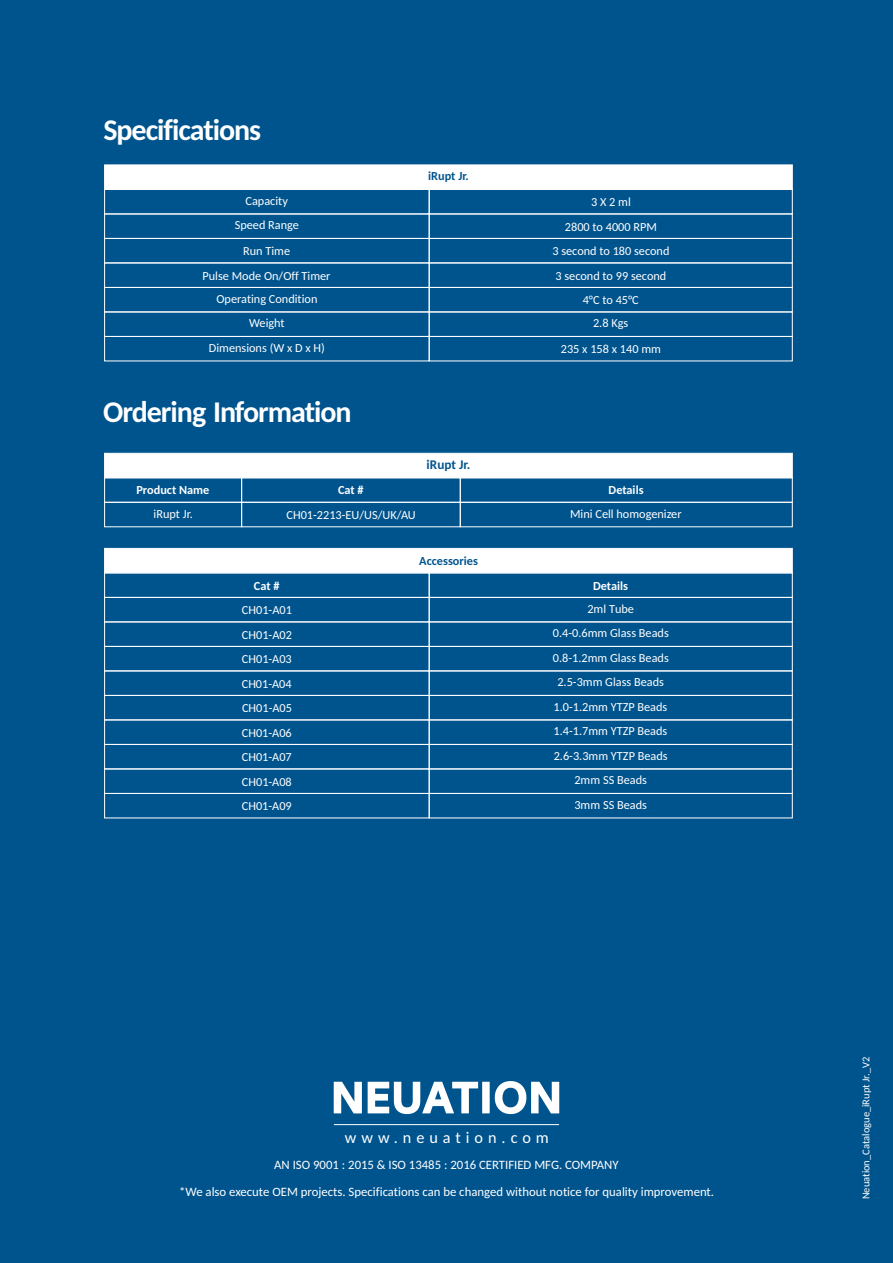
<style>
.page{position:relative;width:893px;height:1263px;background:#00548e}
.page>*{position:absolute;margin:0;border:0;box-sizing:border-box;transform-origin:0 0}
.t1{font:700 30px "Carlito";letter-spacing:-.035em;color:#fff}
.t2{font:16.2px "Carlito";letter-spacing:.305em;color:#fff}
.t3{font:700 13.2px "Carlito";color:#00548e}
.t4{font:12.75px/26.4px "Carlito";color:#fff;text-align:center}
.t5{font:12.3px/24.5px "Carlito";color:#fff;text-align:center}
.t6{font:700 12.3px "Carlito";color:#fff}
.t7{font:700 12.3px "Carlito";color:#00548e}
.t8{font:10.5px "Carlito";color:#fff}
</style>
<div class="page">
<svg style="left:104px;top:452px;width:689px;height:25px"></svg>
<div style="left:104px;top:477px;width:138px;height:26px;border:1px solid #fff"></div>
<div style="left:104px;top:502px;width:138px;height:25px;border:1px solid #fff"></div>
<div style="left:241px;top:477px;width:220px;height:26px;border:1px solid #fff"></div>
<div style="left:241px;top:502px;width:220px;height:25px;border:1px solid #fff"></div>
<div style="left:460px;top:477px;width:333px;height:26px;border:1px solid #fff"></div>
<div style="left:460px;top:502px;width:333px;height:25px;border:1px solid #fff"></div>
<svg style="left:104px;top:547px;width:689px;height:25px"></svg>
<div style="left:104px;top:572px;width:326px;height:26px;border:1px solid #fff"></div>
<div style="left:104px;top:597px;width:326px;height:25px;border:1px solid #fff"></div>
<div style="left:104px;top:621px;width:326px;height:26px;border:1px solid #fff"></div>
<div style="left:429px;top:572px;width:364px;height:26px;border:1px solid #fff"></div>
<div style="left:429px;top:597px;width:364px;height:25px;border:1px solid #fff"></div>
<div style="left:429px;top:621px;width:364px;height:26px;border:1px solid #fff"></div>
<div style="left:104px;top:646px;width:326px;height:25px;border:1px solid #fff"></div>
<div style="left:104px;top:670px;width:326px;height:26px;border:1px solid #fff"></div>
<div style="left:429px;top:646px;width:364px;height:25px;border:1px solid #fff"></div>
<div style="left:429px;top:670px;width:364px;height:26px;border:1px solid #fff"></div>
<div style="left:104px;top:695px;width:326px;height:25px;border:1px solid #fff"></div>
<div style="left:429px;top:695px;width:364px;height:25px;border:1px solid #fff"></div>
<div style="left:104px;top:719px;width:326px;height:26px;border:1px solid #fff"></div>
<div style="left:429px;top:719px;width:364px;height:26px;border:1px solid #fff"></div>
<div style="left:104px;top:744px;width:326px;height:25px;border:1px solid #fff"></div>
<div style="left:429px;top:744px;width:364px;height:25px;border:1px solid #fff"></div>
<div style="left:104px;top:768px;width:326px;height:26px;border:1px solid #fff"></div>
<div style="left:429px;top:768px;width:364px;height:26px;border:1px solid #fff"></div>
<div style="left:104px;top:793px;width:326px;height:25px;border:1px solid #fff"></div>
<div style="left:429px;top:793px;width:364px;height:25px;border:1px solid #fff"></div>
<div style="left:104px;top:164px;width:689px;height:25px;background:#fff"></div>
<div style="left:104px;top:189px;width:326px;height:25px;border:1px solid #fff"></div>
<div style="left:104px;top:213px;width:326px;height:26px;border:1px solid #fff"></div>
<div style="left:104px;top:238px;width:326px;height:25px;border:1px solid #fff"></div>
<div style="left:429px;top:189px;width:364px;height:25px;border:1px solid #fff"></div>
<div style="left:429px;top:213px;width:364px;height:26px;border:1px solid #fff"></div>
<div style="left:429px;top:238px;width:364px;height:25px;border:1px solid #fff"></div>
<div style="left:104px;top:262px;width:326px;height:26px;border:1px solid #fff"></div>
<div style="left:104px;top:287px;width:326px;height:25px;border:1px solid #fff"></div>
<div style="left:429px;top:262px;width:364px;height:26px;border:1px solid #fff"></div>
<div style="left:429px;top:287px;width:364px;height:25px;border:1px solid #fff"></div>
<div style="left:104px;top:311px;width:326px;height:26px;border:1px solid #fff"></div>
<div style="left:429px;top:311px;width:364px;height:26px;border:1px solid #fff"></div>
<div style="left:104px;top:336px;width:326px;height:25px;border:1px solid #fff"></div>
<div style="left:429px;top:336px;width:364px;height:25px;border:1px solid #fff"></div>
<hr style="left:334px;top:1124px;width:225px;height:1px;background:#fff">
<svg style="left:334px;top:1081px;width:225px;height:33px"></svg>
<h1 class="t1" style="left:103px;top:117px;width:159px">Specifications</h1>
<p class="t5" style="left:235px;top:190px;width:66px">Capacity<br>Speed Range</p>
<p class="t5" style="left:202px;top:240px;width:130px">Run Time<br>Pulse Mode On/Off Timer</p>
<p class="t5" style="left:209px;top:288px;width:118px">Operating Condition<br>Weight<br>Dimensions (W x D x H)</p>
<h1 class="t1" style="left:103px;top:400px;width:250px">Ordering Information</h1>
<p class="t7" style="left:428px;top:171px;width:42px">iRupt Jr.</p>
<p class="t3" style="left:427px;top:459px;width:45px">iRupt Jr.</p>
<p class="t5" style="left:591px;top:191px;width:41px">3 X 2 ml</p>
<p class="t5" style="left:565px;top:215px;width:94px">2800 to 4000 RPM</p>
<p class="t5" style="left:552px;top:240px;width:119px;text-align:left">3 second to 180 second<br>3 second to 99 second</p>
<p class="t5" style="left:583px;top:289px;width:58px">4°C to 45°C</p>
<p class="t5" style="left:593px;top:312px;width:37px">2.8 Kgs</p>
<p class="t5" style="left:561px;top:338px;width:102px">235 x 158 x 140 mm</p>
<p class="t6" style="left:136px;top:485px;width:75px">Product Name</p>
<p class="t6" style="left:338px;top:485px;width:27px">Cat #</p>
<p class="t6" style="left:609px;top:485px;width:36px">Details</p>
<p class="t5" style="left:154px;top:502px;width:41px">iRupt Jr.</p>
<p class="t5" style="left:287px;top:504px;width:131px">CH01-2213-EU/US/UK/AU</p>
<p class="t5" style="left:570px;top:502px;width:113px">Mini Cell homogenizer</p>
<p class="t7" style="left:419px;top:556px;width:60px">Accessories</p>
<p class="t6" style="left:254px;top:580px;width:27px">Cat #</p>
<p class="t6" style="left:593px;top:580px;width:37px">Details</p>
<p class="t5" style="left:242px;top:599px;width:52px;text-align:justify">CH01-A01<br>CH01-A02<br>CH01-A03<br>CH01-A04</p>
<p class="t5" style="left:553px;top:597px;width:117px">2ml Tube<br>0.4-0.6mm Glass Beads<br>0.8-1.2mm Glass Beads<br>2.5-3mm Glass Beads</p>
<p class="t5" style="left:242px;top:697px;width:51px">CH01-A05</p>
<p class="t5" style="left:553px;top:695px;width:115px">1.0-1.2mm YTZP Beads</p>
<p class="t5" style="left:242px;top:721px;width:51px">CH01-A06</p>
<p class="t5" style="left:553px;top:720px;width:115px">1.4-1.7mm YTZP Beads</p>
<p class="t5" style="left:242px;top:746px;width:51px">CH01-A07</p>
<p class="t5" style="left:554px;top:744px;width:115px">2.6-3.3mm YTZP Beads</p>
<p class="t5" style="left:242px;top:770px;width:51px">CH01-A08</p>
<p class="t5" style="left:574px;top:769px;width:74px">2mm SS Beads</p>
<p class="t5" style="left:242px;top:795px;width:51px">CH01-A09</p>
<p class="t5" style="left:574px;top:793px;width:74px">3mm SS Beads</p>
<h2 class="t2" style="left:345px;top:1131px;width:205px">www.neuation.com</h2>
<p class="t4" style="left:179px;top:1153px;width:536px">AN ISO 9001 : 2015 &amp; ISO 13485 : 2016 CERTIFIED MFG. COMPANY<br>*We also execute OEM projects. Specifications can be changed without notice for quality improvement.</p>
<p class="t8" style="left:862px;top:1199px;width:144px;rotate:-90deg">Neuation_Catalogue_iRupt Jr._V2</p>
</div>
